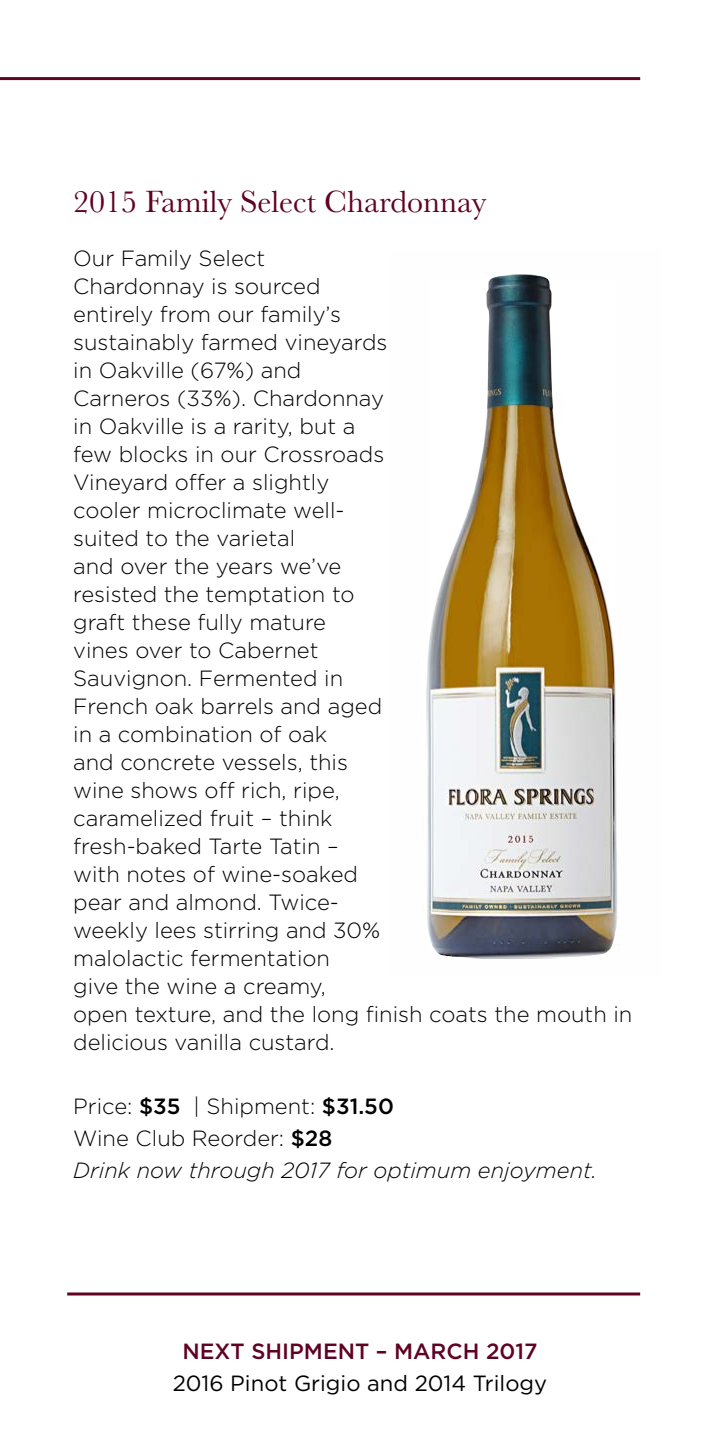
<style>
.page{position:relative;width:720px;height:1440px;background:#fff}
.page>*{position:absolute;margin:0;border:0;box-sizing:border-box;transform-origin:0 0}
.t1{font:32px "Baskerville";color:#600223}
.t2{font:300 22px/28px "Gotham";color:#000}
.t3{font:italic 300 22px/32px "Gotham";color:#000}
.t4{font:22px "Gotham";color:#000}
.t5{font:500 22px "Gotham";color:#600223}
.s1{font-style:normal}
.s2{font-weight:500;font-style:normal}
</style>
<div class="page">
<img style="left:426px;top:272px;width:193px;height:687px">
<svg style="left:67px;top:1292px;width:573px;height:4px;background:#874159"></svg>
<hr style="left:0;top:77px;width:640px;height:3px;background:#600223">
<h1 class="t1" style="left:73px;top:181px;width:415px">2015 Family Select Chardonnay</h1>
<p class="t2" style="left:73px;top:244px;width:561px">Our Family Select<br>Chardonnay is sourced<br>entirely from our family’s<br>sustainably farmed vineyards<br>in Oakville (67%) and<br>Carneros (33%). Chardonnay<br>in Oakville is a rarity, but a<br>few blocks in our Crossroads<br>Vineyard offer a slightly<br>cooler microclimate well-<br>suited to the varietal<br>and over the years we’ve<br>resisted the temptation to<br>graft these fully mature<br>vines over to Cabernet<br>Sauvignon. Fermented in<br>French oak barrels and aged<br>in a combination of oak<br>and concrete vessels, this<br>wine shows off rich, ripe,<br>caramelized fruit – think<br>fresh-baked Tarte Tatin –<br>with notes of wine-soaked<br>pear and almond. Twice-<br>weekly lees stirring and 30%<br>malolactic fermentation<br>give the wine a creamy,<br>open texture, and the long finish coats the mouth in delicious vanilla custard.</p>
<p class="t3" style="left:73px;top:1090px;width:525px"><span class="s1">Price:</span> <span class="s2">$35</span> <span class="s1">| Shipment:</span> <span class="s2">$31.50<br></span><span class="s1">Wine Club Reorder:</span> <span class="s2">$28<br></span>Drink now through 2017 for optimum enjoyment.</p>
<p class="t5" style="left:182px;top:1337px;width:357px">NEXT SHIPMENT – MARCH 2017</p>
<p class="t4" style="left:173px;top:1369px;width:376px">2016 Pinot Grigio and 2014 Trilogy</p>
</div>
